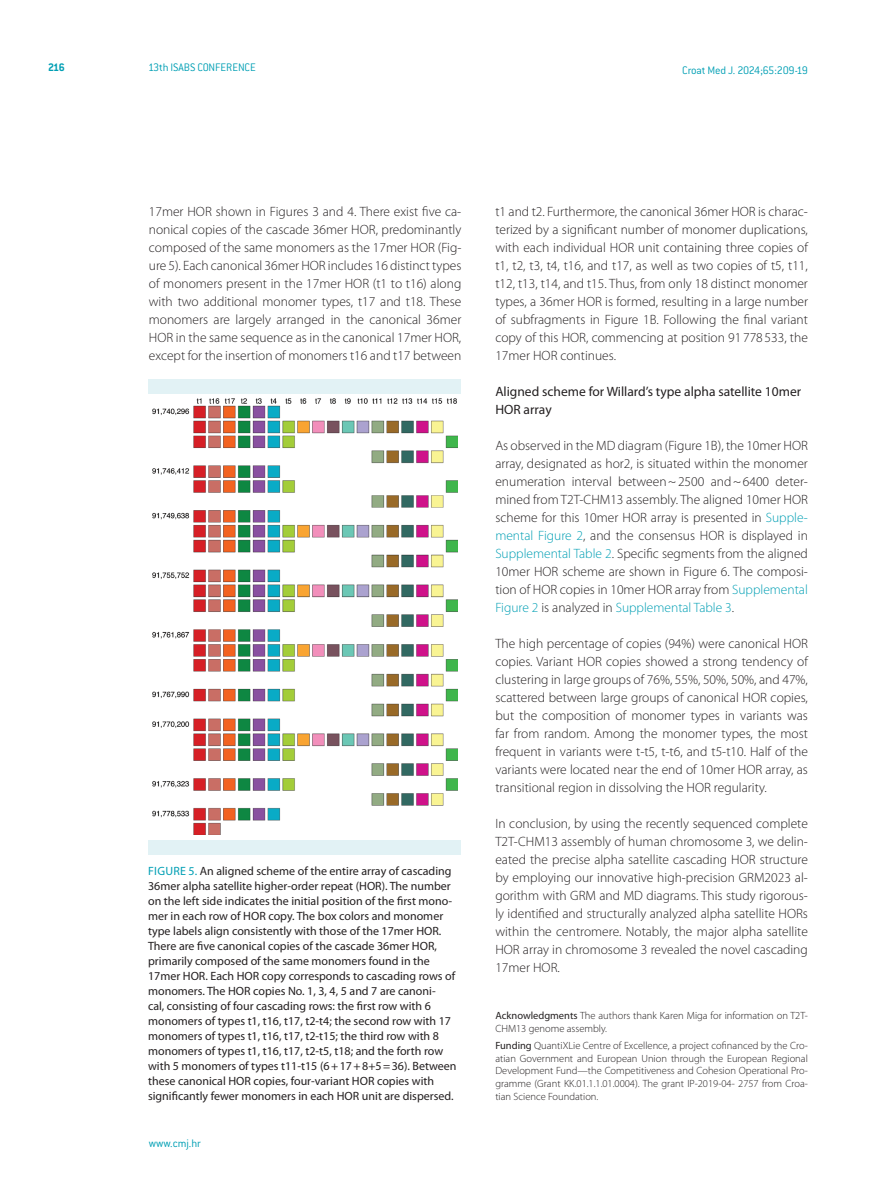
<style>
.page{position:relative;width:893px;height:1191px;background:#fff}
.page>*{position:absolute;margin:0;border:0;box-sizing:border-box;transform-origin:0 0}
.t1{font:300 13.5px/18px "Myriad Pro";color:#231f20;text-align:justify}
.t2{font:13.5px/18px "Myriad Pro";color:#231f20}
.t3{font:12px/15px "Myriad Pro";color:#231f20}
.t4{font:300 12px "ITC Conduit LTCE";letter-spacing:-.015em;color:#009fb4}
.t5{font:700 12px "ITC Conduit LTCE";color:#009fb4}
.t6{font:300 10.5px/12.8px "Myriad Pro";color:#231f20}
.s1{color:#009fb4}
.s2{font-weight:400}
</style>
<div class="page">
<img style="left:152px;top:398px;width:306px;height:436px">
<div style="left:148px;top:839px;width:312px;height:15px;background:#e2f2f5"></div>
<div style="left:148px;top:379px;width:312px;height:15px;background:#e2f2f5"></div>
<p class="t5" style="left:48px;top:60px;width:18px">216</p>
<p class="t4" style="left:148px;top:61px;width:109px">13th ISABS CONFERENCE</p>
<p class="t4" style="left:682px;top:63px;width:127px">Croat Med J. 2024;65:209-19</p>
<p class="t1" style="left:149px;top:202px;width:314px">17mer HOR shown in Figures 3 and 4. There exist five ca&shy;nonical copies of the cascade 36mer HOR, predominantly composed of the same monomers as the 17mer HOR (Fig&shy;ure 5). Each canonical 36mer HOR includes 16 distinct types of monomers present in the 17mer HOR (t1 to t16) along with two additional monomer types, t17 and t18. These monomers are largely arranged in the canonical 36mer HOR in the same sequence as in the canonical 17mer HOR, except for the insertion of monomers t16 and t17 between</p>
<p class="t1" style="left:495px;top:202px;width:314px">t1 and t2. Furthermore, the canonical 36mer HOR is charac&shy;terized by a significant number of monomer duplications, with each individual HOR unit containing three copies of t1, t2, t3, t4, t16, and t17, as well as two copies of t5, t11, t12, t13, t14, and t15. Thus, from only 18 distinct monomer types, a 36mer HOR is formed, resulting in a large number of subfragments in Figure 1B. Following the final variant copy of this HOR, commencing at position 91 778 533, the 17mer HOR continues.</p>
<p class="t2" style="left:495px;top:382px;width:307px">Aligned scheme for Willard’s type alpha satellite 10mer<br>HOR array</p>
<p class="t1" style="left:495px;top:436px;width:314px">As observed in the MD diagram (Figure 1B), the 10mer HOR array, designated as hor2, is situated within the monomer enumeration interval between~2500 and~6400 deter&shy;mined from T2T-CHM13 assembly. The aligned 10mer HOR scheme for this 10mer HOR array is presented in <span class="s1">Supple&shy;mental Figure 2</span>, and the consensus HOR is displayed in <span class="s1">Supplemental Table 2</span>. Specific segments from the aligned 10mer HOR scheme are shown in Figure 6. The composi&shy;tion of HOR copies in 10mer HOR array from <span class="s1">Supplemental Figure 2</span> is analyzed in <span class="s1">Supplemental Table 3</span>.</p>
<p class="t1" style="left:495px;top:634px;width:314px">The high percentage of copies (94%) were canonical HOR copies. Variant HOR copies showed a strong tendency of clustering in large groups of 76%, 55%, 50%, 50%, and 47%, scattered between large groups of canonical HOR copies, but the composition of monomer types in variants was far from random. Among the monomer types, the most frequent in variants were t-t5, t-t6, and t5-t10. Half of the variants were located near the end of 10mer HOR array, as transitional region in dissolving the HOR regularity.</p>
<p class="t1" style="left:495px;top:814px;width:314px">In conclusion, by using the recently sequenced complete T2T-CHM13 assembly of human chromosome 3, we delin&shy;eated the precise alpha satellite cascading HOR structure by employing our innovative high-precision GRM2023 al&shy;gorithm with GRM and MD diagrams. This study rigorous&shy;ly identified and structurally analyzed alpha satellite HORs within the centromere. Notably, the major alpha satellite HOR array in chromosome 3 revealed the novel cascading 17mer HOR.</p>
<p class="t6" style="left:495px;top:1009px;width:314px"><span class="s2">Acknowledgments</span> The authors thank Karen Miga for information on T2T-<br>CHM13 genome assembly.</p>
<p class="t6" style="left:495px;top:1039px;width:314px;text-align:justify"><span class="s2">Funding</span> QuantiXLie Centre of Excellence, a project cofinanced by the Cro&shy;atian Government and European Union through the European Regional Development Fund—the Competitiveness and Cohesion Operational Pro&shy;gramme (Grant KK.01.1.1.01.0004). The grant IP-2019-04- 2757 from Croa&shy;tian Science Foundation.</p>
<p class="t3" style="left:148px;top:863px;width:310px"><span class="s1">Fig ure 5.</span> An aligned scheme of the entire array of cascading 36mer alpha satellite higher-order repeat (HOR). The number on the left side indicates the initial position of the first mono&shy;mer in each row of HOR copy. The box colors and monomer type labels align consistently with those of the 17mer HOR.<br>There are five canonical copies of the cascade 36mer HOR, primarily composed of the same monomers found in the 17mer HOR. Each HOR copy corresponds to cascading rows of monomers. The HOR copies No. 1, 3, 4, 5 and 7 are canoni-<br>cal, consisting of four cascading rows: the first row with 6 monomers of types t1, t16, t17, t2-t4; the second row with 17 monomers of types t1, t16, t17, t2-t15; the third row with 8 monomers of types t1, t16, t17, t2-t5, t18; and the forth row with 5 monomers of types t11-t15 (6+17+8+5=36). Between these canonical HOR copies, four-variant HOR copies with significantly fewer monomers in each HOR unit are dispersed.</p>
<p class="t4" style="left:149px;top:1136px;width:54px">www.cmj.hr</p>
</div>
